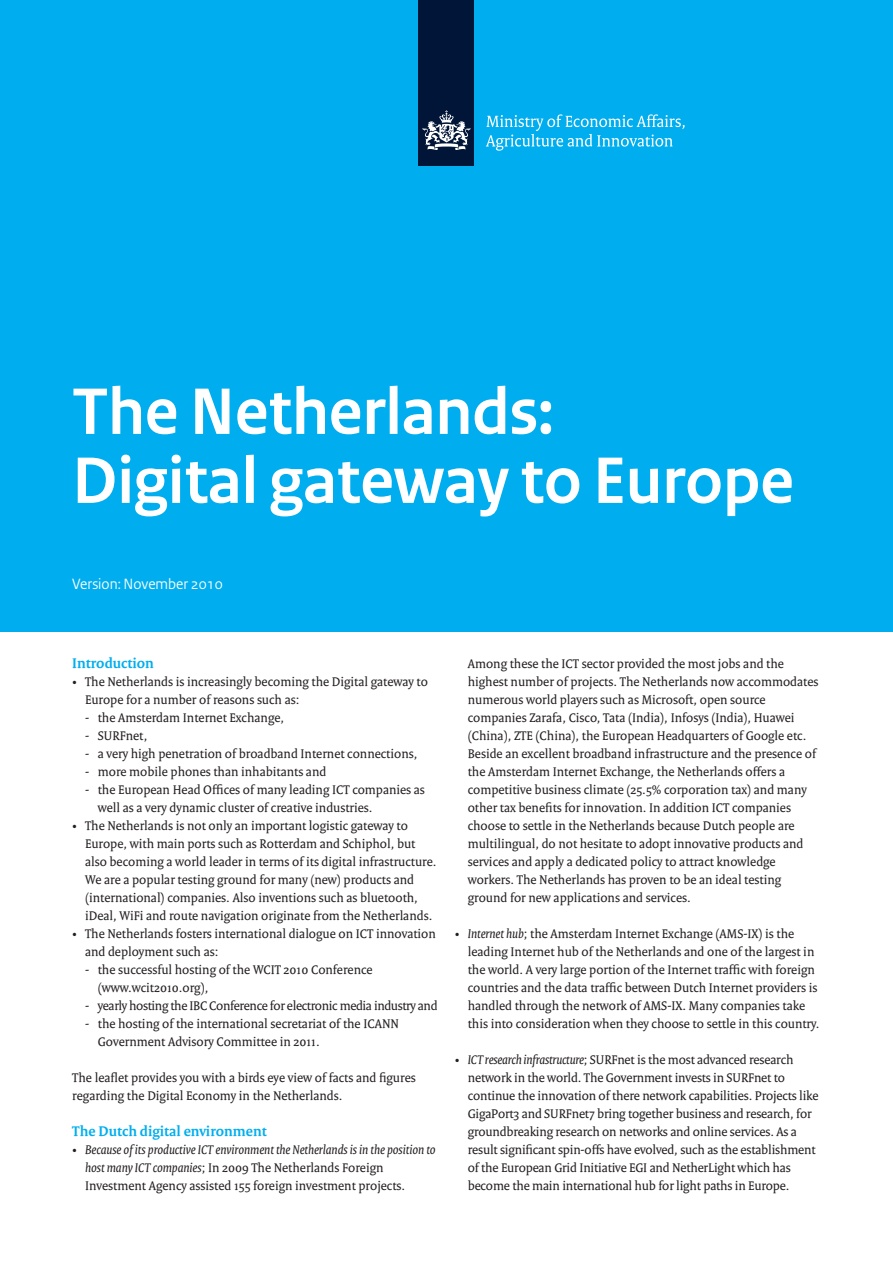
<style>
.page{position:relative;width:893px;height:1263px;background:#fff}
.page>*{position:absolute;margin:0;border:0;box-sizing:border-box;transform-origin:0 0}
.t1{font:700 69px/69px "Rijksoverheid Sans";color:#fff}
.t2{font:15.6px "Rijksoverheid Sans";color:#fff}
.t3{font:700 15px "Rijksoverheid Serif";color:#00aeef}
.t4{font:13.5px/18px "Rijksoverheid Serif";color:#231f20}
.t5{font:italic 13.5px/18px "Rijksoverheid Serif";color:#231f20}
.t6{font:13.5px "Rijksoverheid Serif";letter-spacing:-.025em;color:#231f20}
.s1{font-style:normal}
.s2{font-style:italic}
</style>
<div class="page">
<div style="left:0;top:0;width:893px;height:631px;background:#00aeef"></div>
<div style="left:419px;top:0;width:55px;height:166px;background:#001537"></div>
<svg style="left:423px;top:110px;width:47px;height:40px"></svg>
<svg style="left:486px;top:114px;width:199px;height:37px"></svg>
<h1 class="t1" style="left:72px;top:378px;width:723px">The Netherlands:<br>Digital gateway to Europe</h1>
<p class="t2" style="left:72px;top:575px;width:152px">Version: November 2010</p>
<p class="t3" style="left:72px;top:654px;width:83px">Introduction</p>
<p class="t4" style="left:85px;top:672px;width:344px;text-indent:-13px">• The Netherlands is increasingly becoming the Digital gateway to<br>Europe for a number of reasons such as:</p>
<p class="t4" style="left:85px;top:708px;width:201px">- the Amsterdam Internet Exchange,</p>
<p class="t4" style="left:85px;top:726px;width:64px">- SURFnet,</p>
<p class="t4" style="left:85px;top:744px;width:334px">- a very high penetration of broadband Internet connections,</p>
<p class="t4" style="left:85px;top:762px;width:243px">- more mobile phones than inhabitants and</p>
<p class="t4" style="left:98px;top:780px;width:329px;text-indent:-13px">- the European Head Offices of many leading ICT companies as well as a very dynamic cluster of creative industries.</p>
<p class="t4" style="left:85px;top:816px;width:353px;text-indent:-13px">• The Netherlands is not only an important logistic gateway to Europe, with main ports such as Rotterdam and Schiphol, but also becoming a world leader in terms of its digital infrastructure.<br>We are a popular testing ground for many (new) products and (international) companies. Also inventions such as bluetooth, iDeal, WiFi and route navigation originate from the Netherlands.</p>
<p class="t4" style="left:85px;top:924px;width:352px;text-indent:-13px">• The Netherlands fosters international dialogue on ICT innovation and deployment such as:</p>
<p class="t4" style="left:98px;top:960px;width:276px;text-indent:-13px">- the successful hosting of the WCIT 2010 Conference (www.wcit2010.org),</p>
<p class="t6" style="left:85px;top:997px;width:354px">- yearly hosting the IBC Conference for electronic media industry and</p>
<p class="t4" style="left:98px;top:1014px;width:303px;text-indent:-13px">- the hosting of the international secretariat of the ICANN<br>Government Advisory Committee in 2011.</p>
<p class="t4" style="left:72px;top:1068px;width:345px">The leaflet provides you with a birds eye view of facts and figures regarding the Digital Economy in the Netherlands.</p>
<p class="t3" style="left:72px;top:1122px;width:196px">The Dutch digital environment</p>
<p class="t5" style="left:85px;top:1140px;width:352px;text-indent:-13px"><span class="s1">•</span> Because of its productive ICT environment the Netherlands is in the position to host many ICT companies<span class="s1">; In 2009 The Netherlands Foreign<br>Investment Agency assisted 155 foreign investment projects.</span></p>
<p class="t4" style="left:468px;top:654px;width:352px">Among these the ICT sector provided the most jobs and the highest number of projects. The Netherlands now accommodates numerous world players such as Microsoft, open source companies Zarafa, Cisco, Tata (India), Infosys (India), Huawei (China), ZTE (China), the European Headquarters of Google etc.<br>Beside an excellent broadband infrastructure and the presence of the Amsterdam Internet Exchange, the Netherlands offers a competitive business climate (25.5% corporation tax) and many other tax benefits for innovation. In addition ICT companies choose to settle in the Netherlands because Dutch people are multilingual, do not hesitate to adopt innovative products and services and apply a dedicated policy to attract knowledge workers. The Netherlands has proven to be an ideal testing ground for new applications and services.</p>
<p class="t4" style="left:468px;top:924px;width:353px;text-indent:-13px">• <span class="s2">Internet hub</span>; the Amsterdam Internet Exchange (AMS-IX) is the leading Internet hub of the Netherlands and one of the largest in the world. A very large portion of the Internet traffic with foreign countries and the data traffic between Dutch Internet providers is handled through the network of AMS-IX. Many companies take this into consideration when they choose to settle in this country.</p>
<p class="t4" style="left:468px;top:1050px;width:352px;text-indent:-13px">• <span class="s2">ICT research infrastructure</span>; SURFnet is the most advanced research network in the world. The Government invests in SURFnet to continue the innovation of there network capabilities. Projects like GigaPort3 and SURFnet7 bring together business and research, for groundbreaking research on networks and online services. As a result significant spin-offs have evolved, such as the establishment of the European Grid Initiative EGI and NetherLight which has become the main international hub for light paths in Europe.</p>
</div>
